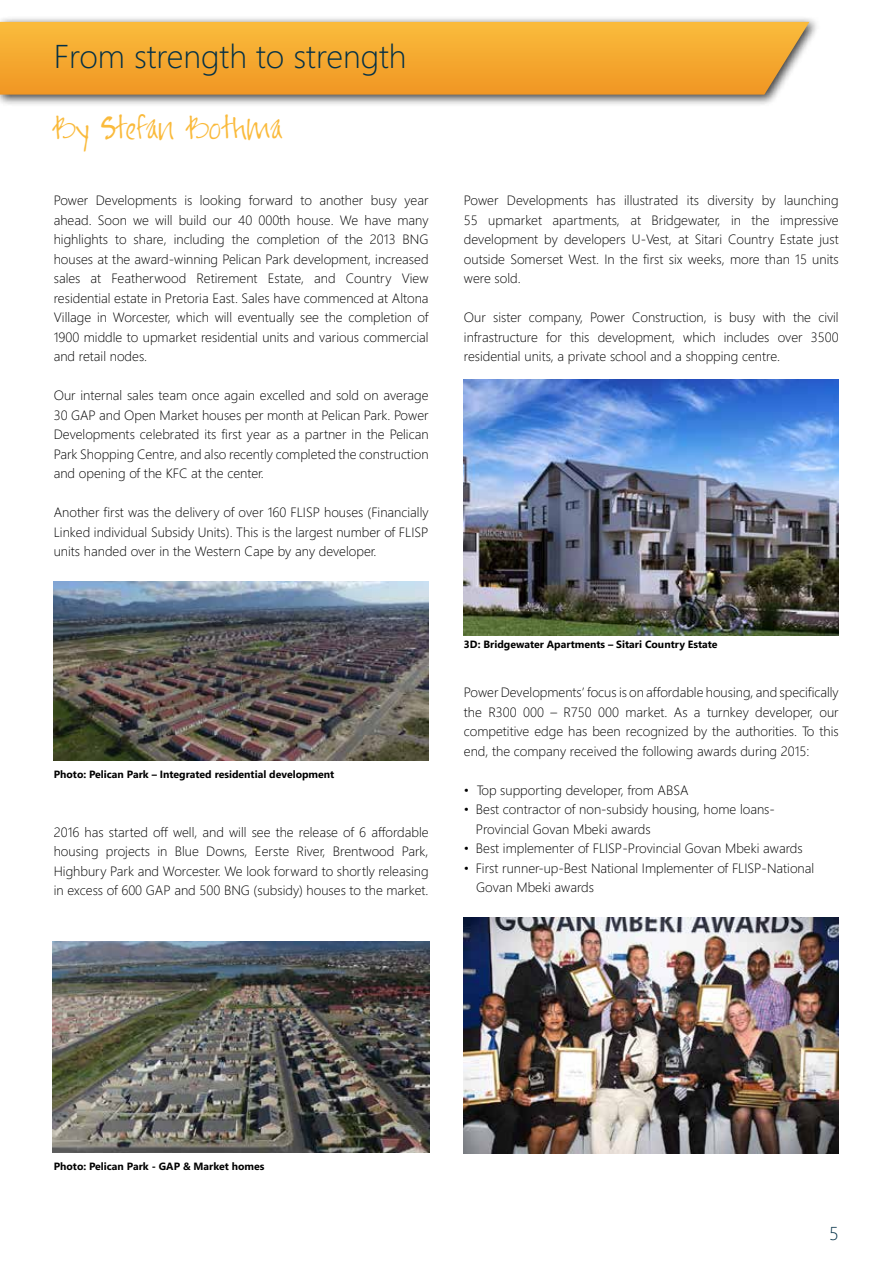
<style>
.page{position:relative;width:893px;height:1263px;background:#fff}
.page>*{position:absolute;margin:0;border:0;box-sizing:border-box;transform-origin:0 0}
.t1{font:300 33px "Segoe WP";color:#023047}
.t2{font:24.75px "Jayne Print Hand";color:#faba3b}
.t3{font:300 18.6px "Segoe WP";color:#023047}
.t4{font:300 13.5px/19.5px "Segoe WP";color:#000;text-align:justify}
.t5{font:700 10.5px "Segoe WP";color:#000}
</style>
<div class="page">
<div style="left:0;top:16px;width:820px;height:91px;background:#000;opacity:.75"></div>
<svg style="left:0;top:22px;width:809px;height:73px;background:#f3a934"></svg>
<img style="left:54px;top:582px;width:375px;height:179px">
<img style="left:53px;top:941px;width:376px;height:211px">
<img style="left:464px;top:380px;width:375px;height:255px">
<img style="left:464px;top:918px;width:375px;height:235px">
<h1 class="t1" style="left:54px;top:34px;width:354px">From strength to strength</h1>
<h2 class="t2" style="left:54px;top:115px;width:230px">By Stefan Bothma</h2>
<p class="t4" style="left:54px;top:190px;width:376px">Power Developments is looking forward to another busy year ahead. Soon we will build our 40 000th house. We have many highlights to share, including the completion of the 2013 BNG houses at the award-winning Pelican Park development, increased sales at Featherwood Retirement Estate, and Country View residential estate in Pretoria East. Sales have commenced at Altona Village in Worcester, which will eventually see the completion of 1900 middle to upmarket residential units and various commercial and retail nodes.</p>
<p class="t4" style="left:54px;top:385px;width:376px">Our internal sales team once again excelled and sold on average 30 GAP and Open Market houses per month at Pelican Park. Power Developments celebrated its first year as a partner in the Pelican Park Shopping Centre, and also recently completed the construction and opening of the KFC at the center.</p>
<p class="t4" style="left:54px;top:502px;width:376px">Another first was the delivery of over 160 FLISP houses (Financially Linked individual Subsidy Units). This is the largest number of FLISP units handed over in the Western Cape by any developer.</p>
<p class="t5" style="left:54px;top:767px;width:282px">Photo: Pelican Park – Integrated residential development</p>
<p class="t4" style="left:54px;top:822px;width:376px">2016 has started off well, and will see the release of 6 affordable housing projects in Blue Downs, Eerste River, Brentwood Park, Highbury Park and Worcester. We look forward to shortly releasing in excess of 600 GAP and 500 BNG (subsidy) houses to the market.</p>
<p class="t4" style="left:464px;top:190px;width:376px">Power Developments has illustrated its diversity by launching 55 upmarket apartments, at Bridgewater, in the impressive development by developers U-Vest, at Sitari Country Estate just outside Somerset West. In the first six weeks, more than 15 units were sold.</p>
<p class="t4" style="left:464px;top:307px;width:376px">Our sister company, Power Construction, is busy with the civil infrastructure for this development, which includes over 3500 residential units, a private school and a shopping centre.</p>
<p class="t5" style="left:464px;top:637px;width:255px">3D: Bridgewater Apartments – Sitari Country Estate</p>
<p class="t4" style="left:464px;top:682px;width:376px">Power Developments’ focus is on affordable housing, and specifically the R300 000 – R750 000 market. As a turnkey developer, our competitive edge has been recognized by the authorities. To this end, the company received the following awards during 2015:</p>
<p class="t4" style="left:464px;top:780px;width:226px">• Top supporting developer, from ABSA</p>
<p class="t4" style="left:476px;top:799px;width:301px;text-indent:-12px">• Best contractor of non-subsidy housing, home loans-<br>Provincial Govan Mbeki awards</p>
<p class="t4" style="left:464px;top:838px;width:340px">• Best implementer of FLISP-Provincial Govan Mbeki awards</p>
<p class="t4" style="left:476px;top:858px;width:340px;text-indent:-12px">• First runner-up-Best National Implementer of FLISP-National<br>Govan Mbeki awards</p>
<p class="t5" style="left:54px;top:1159px;width:212px">Photo: Pelican Park - GAP &amp; Market homes</p>
<h3 class="t3" style="left:829px;top:1221px;width:11px">5</h3>
</div>
